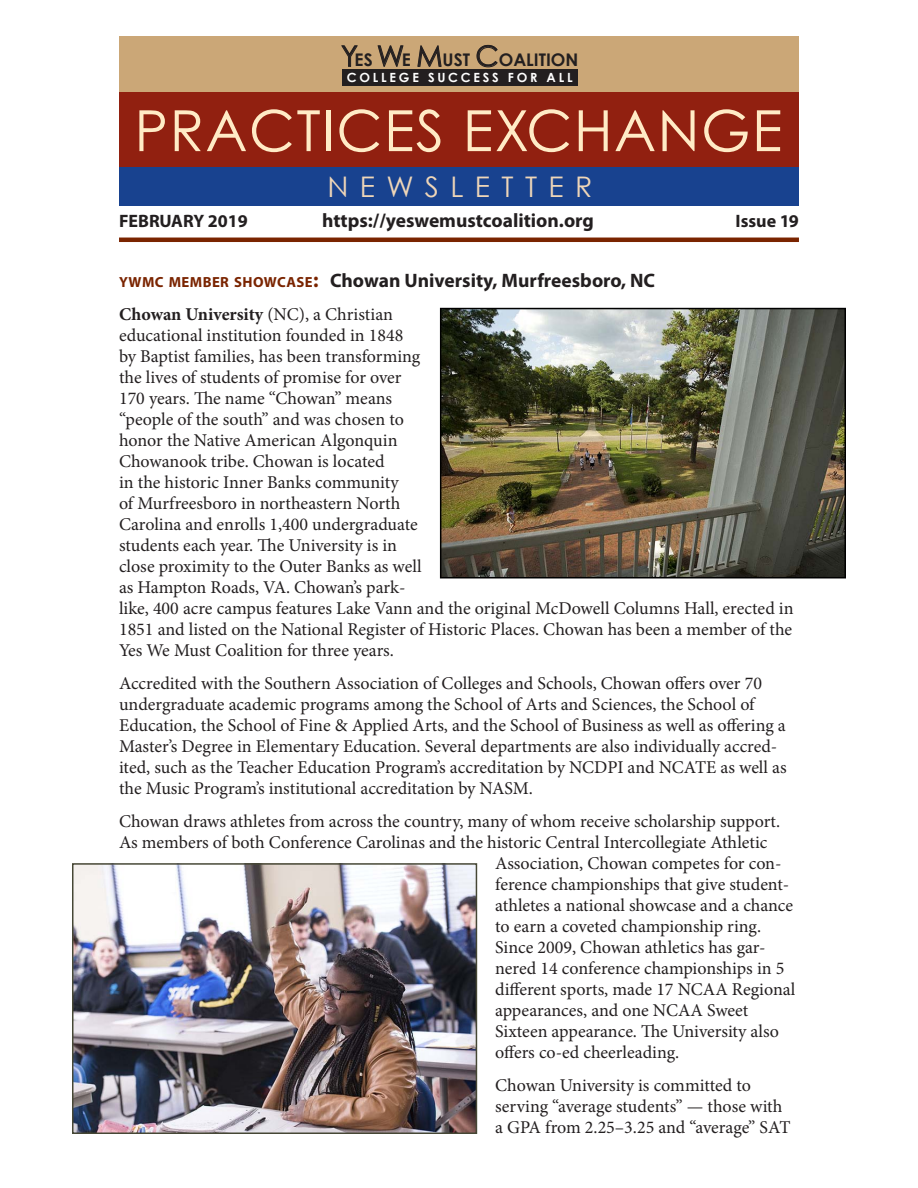
<style>
.page{position:relative;width:918px;height:1188px;background:#fff}
.page>*{position:absolute;margin:0;border:0;box-sizing:border-box;transform-origin:0 0}
.t1{font:56.85px "Century Gothic";letter-spacing:.025em;color:#ffebc6}
.t2{font:28.35px "Century Gothic";letter-spacing:.4em;color:#efd6b8}
.t3{font:700 19.5px "Myriad Pro";color:#231f20}
.t4{font:18px/21px "Minion Pro";letter-spacing:-.005em;color:#231f20}
.t5{font:700 18px "Myriad Pro";color:#231f20}
.t6{font:700 17.4px "Century Gothic";color:#231f20}
.t7{font:700 12.6px "Century Gothic";letter-spacing:.22em;color:#fff}
.s1{font-weight:400;font-size:28.5px}
.s2{font-size:14.7px;color:#7a2400}
.s3{font-size:21px;color:#7a2400}
.s4{font-weight:700}
</style>
<div class="page">
<div style="left:119px;top:36px;width:680px;height:170px;background:#cba777"></div>
<div style="left:119px;top:94px;width:680px;height:112px;background:#18428f"></div>
<div style="left:119px;top:92px;width:680px;height:75px;background:#912010"></div>
<div style="left:342px;top:69px;width:236px;height:16px;background:#231f20"></div>
<svg style="left:341px;top:46px;width:17px;height:21px"></svg>
<svg style="left:378px;top:46px;width:25px;height:21px"></svg>
<svg style="left:418px;top:46px;width:23px;height:21px"></svg>
<svg style="left:477px;top:45px;width:20px;height:22px"></svg>
<hr style="left:119px;top:238px;width:680px;height:4px;background:#7a2400">
<img style="left:443px;top:311px;width:400px;height:264px">
<div style="left:440px;top:308px;width:406px;height:270px;border:2px solid #000"></div>
<img style="left:74px;top:865px;width:401px;height:267px">
<div style="left:72px;top:863px;width:405px;height:271px;border:1px solid #464735"></div>
<p class="t6" style="left:341px;top:49px;width:239px"><span class="s1">Y</span>ES <span class="s1">W</span>E <span class="s1">M</span>UST <span class="s1">C</span>OALITION</p>
<p class="t7" style="left:347px;top:70px;width:227px">COLLEGE SUCCESS FOR ALL</p>
<h1 class="t1" style="left:134px;top:96px;width:649px">PRACTICES EXCHANGE</h1>
<h2 class="t2" style="left:327px;top:169px;width:266px">NEWSLETTER</h2>
<p class="t5" style="left:119px;top:209px;width:130px">FEBRUARY 2019</p>
<p class="t3" style="left:322px;top:208px;width:273px">https://yeswemustcoalition.org</p>
<p class="t5" style="left:736px;top:209px;width:65px">Issue 19</p>
<p class="t3" style="left:119px;top:267px;width:538px"><span class="s2">YWMC MEMBER SHOWCASE</span><span class="s3">:</span> Chowan University, Murfreesboro, NC</p>
<p class="t4" style="left:119px;top:303px;width:676px"><span class="s4">Chowan University</span> (NC), a Christian<br>educational institution founded in 1848<br>by Baptist families, has been transforming<br>the lives of students of promise for over<br>170 years. The name “Chowan” means<br>“people of the south” and was chosen to<br>honor the Native American Algonquin<br>Chowanook tribe. Chowan is located<br>in the historic Inner Banks community<br>of Murfreesboro in northeastern North<br>Carolina and enrolls 1,400 undergraduate<br>students each year. The University is in<br>close proximity to the Outer Banks as well<br>as Hampton Roads, VA. Chowan’s park-<br>like, 400 acre campus features Lake Vann and the original McDowell Columns Hall, erected in 1851 and listed on the National Register of Historic Places. Chowan has been a member of the Yes We Must Coalition for three years.</p>
<p class="t4" style="left:119px;top:673px;width:669px">Accredited with the Southern Association of Colleges and Schools, Chowan offers over 70 undergraduate academic programs among the School of Arts and Sciences, the School of Education, the School of Fine &amp; Applied Arts, and the School of Business as well as offering a Master’s Degree in Elementary Education. Several departments are also individually accred&shy;ited, such as the Teacher Education Program’s accreditation by NCDPI and NCATE as well as the Music Program’s institutional accreditation by NASM.</p>
<p class="t4" style="left:119px;top:811px;width:663px">Chowan draws athletes from across the country, many of whom receive scholarship support.</p>
<p class="t4" style="left:119px;top:832px;width:650px">As members of both Conference Carolinas and the historic Central Intercollegiate Athletic</p>
<p class="t4" style="left:495px;top:853px;width:288px">Association, Chowan competes for con-</p>
<p class="t4" style="left:495px;top:874px;width:296px">ference championships that give student-</p>
<p class="t4" style="left:495px;top:895px;width:300px">athletes a national showcase and a chance</p>
<p class="t4" style="left:495px;top:916px;width:267px">to earn a coveted championship ring.</p>
<p class="t4" style="left:495px;top:937px;width:272px">Since 2009, Chowan athletics has gar-</p>
<p class="t4" style="left:495px;top:958px;width:291px">nered 14 conference championships in 5</p>
<p class="t4" style="left:495px;top:979px;width:302px">different sports, made 17 NCAA Regional</p>
<p class="t4" style="left:495px;top:1000px;width:255px">appearances, and one NCAA Sweet</p>
<p class="t4" style="left:495px;top:1021px;width:285px">Sixteen appearance. The University also</p>
<p class="t4" style="left:495px;top:1042px;width:186px">offers co-ed cheerleading.</p>
<p class="t4" style="left:495px;top:1075px;width:297px">Chowan University is committed to serving “average students” — those with a GPA from 2.25–3.25 and “average” SAT</p>
</div>
